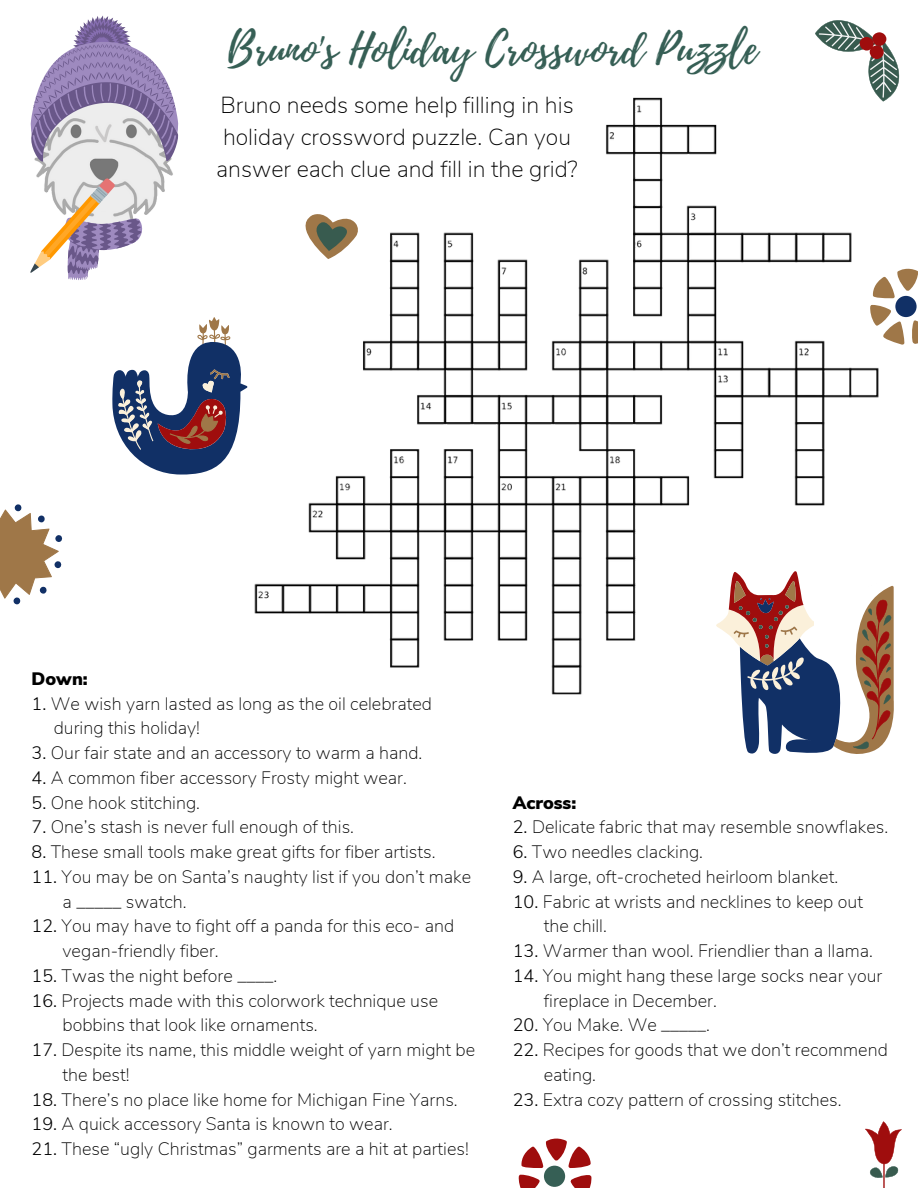
<style>
.page{position:relative;width:918px;height:1188px;background:#fff}
.page>*{position:absolute;margin:0;border:0;box-sizing:border-box;transform-origin:0 0}
.t1{font:42.45px "Playlist Script";color:#365f55}
.t2{font:200 23.25px/32px "Nunito Sans";color:#000}
.t3{font:200 18px/24.8px "Nunito Sans";color:#000}
.t4{font:900 18px "Nunito Sans";color:#000}
.s1{font-weight:300}
</style>
<div class="page">
<svg style="left:815px;top:20px;width:85px;height:81px"></svg>
<svg style="left:0;top:504px;width:63px;height:101px"></svg>
<svg style="left:865px;top:1121px;width:37px;height:67px"></svg>
<div style="left:544px;top:1166px;width:21px;height:21px;background:#365f55;border-radius:50%"></div>
<svg style="left:521px;top:1138px;width:70px;height:30px"></svg>
<svg style="left:570px;top:1175px;width:22px;height:13px"></svg>
<svg style="left:519px;top:1175px;width:21px;height:13px"></svg>
<img style="left:36px;top:163px;width:137px;height:52px">
<svg style="left:30px;top:16px;width:149px;height:147px"></svg>
<svg style="left:30px;top:178px;width:115px;height:102px"></svg>
<svg style="left:741px;top:585px;width:153px;height:169px"></svg>
<img style="left:254px;top:95px;width:630px;height:601px">
<div style="left:895px;top:296px;width:22px;height:21px;background:#113066;border-radius:50%"></div>
<svg style="left:873px;top:267px;width:45px;height:31px"></svg>
<svg style="left:870px;top:305px;width:34px;height:40px"></svg>
<svg style="left:912px;top:320px;width:6px;height:24px"></svg>
<svg style="left:112px;top:317px;width:135px;height:158px"></svg>
<h1 class="t1" style="left:228px;top:19px;width:531px">Bruno's Holiday Crossword Puzzle</h1>
<p class="t2" style="left:216px;top:89px;width:363px">Bruno needs some help filling in his holiday crossword puzzle. Can you answer each clue and fill in the grid?</p>
<p class="t4" style="left:32px;top:667px;width:58px">Down:</p>
<p class="t3" style="left:54px;top:691px;width:380px;text-indent:-22px"><span class="s1">1.</span> We wish yarn lasted as long as the oil celebrated during this holiday!</p>
<p class="t3" style="left:32px;top:741px;width:392px"><span class="s1">3.</span> Our fair state and an accessory to warm a hand.</p>
<p class="t3" style="left:32px;top:766px;width:377px"><span class="s1">4.</span> A common fiber accessory Frosty might wear.</p>
<p class="t3" style="left:32px;top:790px;width:170px"><span class="s1">5.</span> One hook stitching.</p>
<p class="t3" style="left:32px;top:815px;width:324px"><span class="s1">7.</span> One’s stash is never full enough of this.</p>
<p class="t3" style="left:32px;top:840px;width:405px"><span class="s1">8.</span> These small tools make great gifts for fiber artists.</p>
<p class="t3" style="left:63px;top:865px;width:410px;text-indent:-31px"><span class="s1">11.</span> You may be on Santa’s naughty list if you don’t make a _____ swatch.</p>
<p class="t3" style="left:63px;top:914px;width:393px;text-indent:-31px"><span class="s1">12.</span> You may have to fight off a panda for this eco- and vegan-friendly fiber.</p>
<p class="t3" style="left:32px;top:964px;width:247px"><span class="s1">15.</span> Twas the night before ____.</p>
<p class="t3" style="left:63px;top:988px;width:377px;text-indent:-31px"><span class="s1">16.</span> Projects made with this colorwork technique use bobbins that look like ornaments.</p>
<p class="t3" style="left:63px;top:1038px;width:414px;text-indent:-31px"><span class="s1">17.</span> Despite its name, this middle weight of yarn might be the best!</p>
<p class="t3" style="left:32px;top:1087px;width:428px"><span class="s1">18.</span> There’s no place like home for Michigan Fine Yarns.</p>
<p class="t3" style="left:32px;top:1112px;width:363px"><span class="s1">19.</span> A quick accessory Santa is known to wear.</p>
<p class="t3" style="left:32px;top:1137px;width:439px"><span class="s1">21.</span> These “ugly Christmas” garments are a hit at parties!</p>
<p class="t4" style="left:513px;top:790px;width:65px">Across:</p>
<p class="t3" style="left:513px;top:815px;width:377px"><span class="s1">2.</span> Delicate fabric that may resemble snowflakes.</p>
<p class="t3" style="left:513px;top:840px;width:192px"><span class="s1">6.</span> Two needles clacking.</p>
<p class="t3" style="left:513px;top:865px;width:327px"><span class="s1">9.</span> A large, oft-crocheted heirloom blanket.</p>
<p class="t3" style="left:544px;top:889px;width:321px;text-indent:-31px"><span class="s1">10.</span> Fabric at wrists and necklines to keep out the chill.</p>
<p class="t3" style="left:513px;top:939px;width:362px"><span class="s1">13.</span> Warmer than wool. Friendlier than a llama.</p>
<p class="t3" style="left:544px;top:964px;width:340px;text-indent:-31px"><span class="s1">14.</span> You might hang these large socks near your fireplace in December.</p>
<p class="t3" style="left:513px;top:1013px;width:199px"><span class="s1">20.</span> You Make. We _____.</p>
<p class="t3" style="left:544px;top:1038px;width:346px;text-indent:-31px"><span class="s1">22.</span> Recipes for goods that we don’t recommend eating.</p>
<p class="t3" style="left:513px;top:1087px;width:330px"><span class="s1">23.</span> Extra cozy pattern of crossing stitches.</p>
</div>
